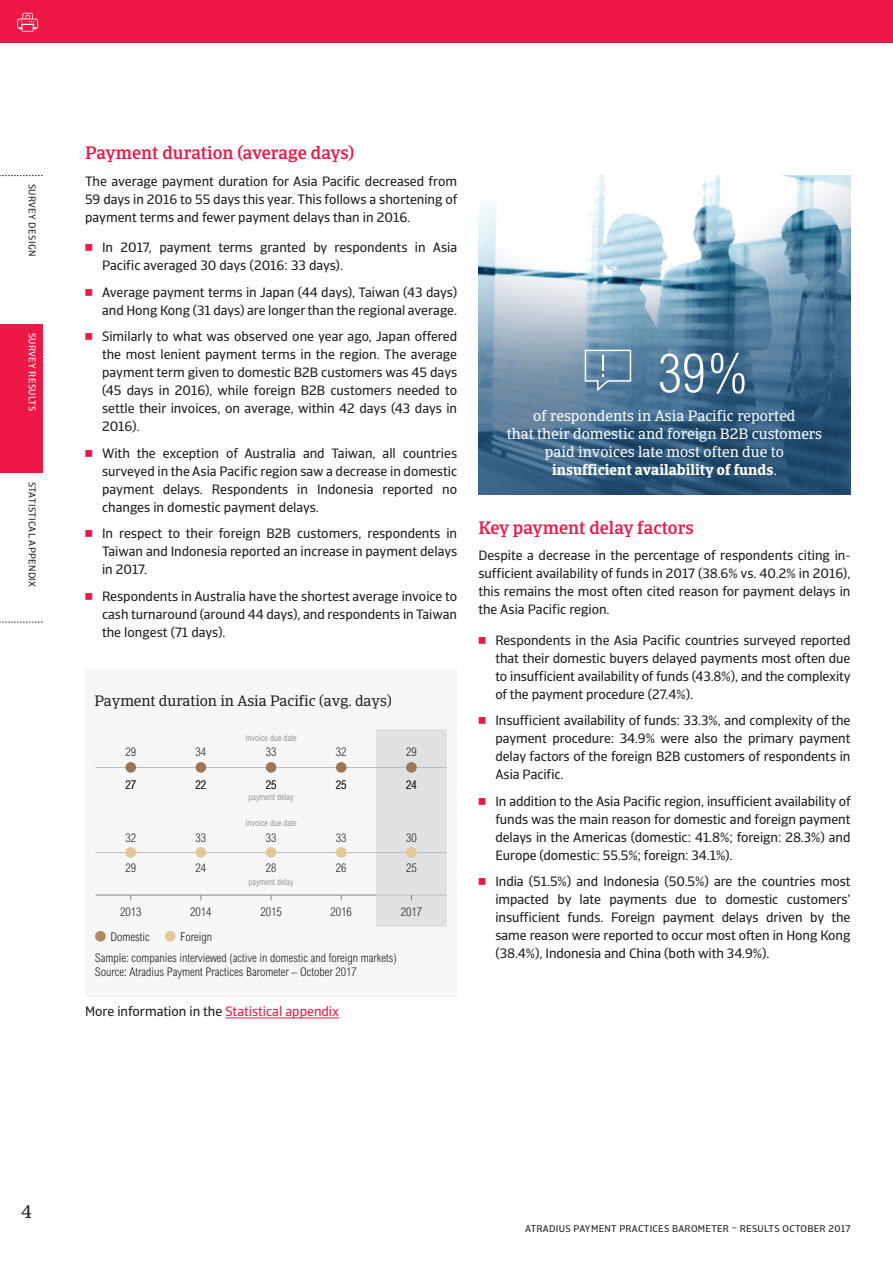
<style>
.page{position:relative;width:893px;height:1263px;background:#fff}
.page>*{position:absolute;margin:0;border:0;box-sizing:border-box;transform-origin:0 0}
.t1{font:300 condensed 54px "Arial MT Std";color:#fff}
.t2{font:500 18px "Catalana";color:#ed1845}
.t3{font:18px "Catalana";color:#231f20}
.t4{font:15px/18px "Catalana";color:#fff;text-align:center}
.t5{font:15px "Catalana";letter-spacing:-.005em;color:#231f20}
.t6{font:13.5px/18px "Catalana Sans";color:#231f20;text-align:justify}
.t7{font:300 condensed 12px/21.5px "Arial MT Std";color:#231f20}
.t8{font:9.75px "Catalana Sans";letter-spacing:.03em;color:#231f20}
.t9{font:9.75px "Catalana Sans";letter-spacing:.03em;color:#fff}
.t10{font:300 condensed 9px "Arial MT Std";color:#808285}
.s1{font-family:"Universal Newswith Comm Pi";color:#ed1845}
.s2{color:#ed1845}
.s3{font-weight:700}
</style>
<div class="page">
<div style="left:0;top:0;width:893px;height:43px;background:#ed1845"></div>
<svg style="left:17px;top:13px;width:21px;height:19px"></svg>
<div style="left:0;top:324px;width:43px;height:149px;background:#ed1845"></div>
<svg style="left:0;top:175px;width:43px;height:1px"></svg>
<svg style="left:0;top:622px;width:43px;height:1px"></svg>
<div style="left:85px;top:669px;width:372px;height:324px;background:#f7f7f8"></div>
<div style="left:95px;top:931px;width:11px;height:10px;background:#b38964;border-radius:50%"></div>
<div style="left:165px;top:931px;width:11px;height:10px;background:#e4c795;border-radius:50%"></div>
<div style="left:376px;top:729px;width:71px;height:198px;background:#e1e2e4"></div>
<hr style="left:96px;top:895px;width:350px;height:1px;background:#bcbdc0">
<hr style="left:96px;top:852px;width:350px;height:1px;background:#bcbdc0">
<hr style="left:96px;top:767px;width:350px;height:1px;background:#bcbdc0">
<div style="left:125px;top:847px;width:11px;height:11px;background:#e4c795;border-radius:50%"></div>
<div style="left:196px;top:847px;width:10px;height:11px;background:#e4c795;border-radius:50%"></div>
<div style="left:266px;top:847px;width:10px;height:11px;background:#e4c795;border-radius:50%"></div>
<div style="left:336px;top:847px;width:11px;height:11px;background:#e4c795;border-radius:50%"></div>
<div style="left:125px;top:762px;width:11px;height:11px;background:#a07554;border-radius:50%"></div>
<div style="left:196px;top:762px;width:10px;height:11px;background:#a07554;border-radius:50%"></div>
<div style="left:266px;top:762px;width:10px;height:11px;background:#a07554;border-radius:50%"></div>
<div style="left:336px;top:762px;width:11px;height:11px;background:#a07554;border-radius:50%"></div>
<div style="left:406px;top:847px;width:11px;height:11px;background:#e4c795;border-radius:50%"></div>
<div style="left:406px;top:762px;width:11px;height:11px;background:#a07554;border-radius:50%"></div>
<hr style="left:225px;top:1017px;width:114px;height:1px;background:#ed1845">
<img style="left:478px;top:176px;width:372px;height:319px">
<svg style="left:585px;top:350px;width:46px;height:41px;background:#6f92ad"></svg>
<p class="t8" style="left:38px;top:184px;width:74px;rotate:90deg">SURVEY DESIGN</p>
<p class="t9" style="left:38px;top:333px;width:80px;rotate:90deg">SURVEY RESULTS</p>
<p class="t8" style="left:38px;top:482px;width:107px;rotate:90deg">STATISTICAL APPENDIX</p>
<h2 class="t2" style="left:85px;top:142px;width:271px">Payment duration (average days)</h2>
<p class="t6" style="left:85px;top:172px;width:374px">The average payment duration for Asia Pacific decreased from 59 days in 2016 to 55 days this year. This follows a shortening of payment terms and fewer payment delays than in 2016.</p>
<p class="t6" style="left:102px;top:239px;width:357px;text-indent:-17px"><span class="s1">7</span> In 2017, payment terms granted by respondents in Asia<br>Pacific averaged 30 days (2016: 33 days).</p>
<p class="t6" style="left:85px;top:283px;width:374px;text-align:right"><span class="s1">7</span> Average payment terms in Japan (44 days), Taiwan (43 days) and Hong Kong (31 days) are longer than the regional average.</p>
<p class="t6" style="left:102px;top:328px;width:357px;text-indent:-17px"><span class="s1">7</span> Similarly to what was observed one year ago, Japan offered the most lenient payment terms in the region. The average payment term given to domestic B2B customers was 45 days (45 days in 2016), while foreign B2B customers needed to settle their invoices, on average, within 42 days (43 days in 2016).</p>
<p class="t6" style="left:102px;top:444px;width:357px;text-indent:-17px"><span class="s1">7</span> With the exception of Australia and Taiwan, all countries surveyed in the Asia Pacific region saw a decrease in domestic payment delays. Respondents in Indonesia reported no changes in domestic payment delays.</p>
<p class="t6" style="left:102px;top:525px;width:357px;text-indent:-17px"><span class="s1">7</span> In respect to their foreign B2B customers, respondents in Taiwan and Indonesia reported an increase in payment delays in 2017.</p>
<p class="t6" style="left:102px;top:587px;width:357px;text-indent:-17px"><span class="s1">7</span> Respondents in Australia have the shortest average invoice to cash turnaround (around 44 days), and respondents in Taiwan the longest (71 days).</p>
<p class="t5" style="left:94px;top:692px;width:299px">Payment duration in Asia Pacific (avg. days)</p>
<p class="t10" style="left:246px;top:733px;width:52px">invoice due date</p>
<p class="t7" style="left:125px;top:741px;width:12px">29</p>
<p class="t7" style="left:196px;top:741px;width:12px">34</p>
<p class="t7" style="left:266px;top:741px;width:12px">33</p>
<p class="t7" style="left:336px;top:741px;width:12px">32</p>
<p class="t7" style="left:406px;top:741px;width:12px">29</p>
<p class="t7" style="left:125px;top:774px;width:12px">27</p>
<p class="t7" style="left:196px;top:774px;width:12px">22</p>
<p class="t7" style="left:266px;top:774px;width:12px">25</p>
<p class="t7" style="left:336px;top:774px;width:12px">25</p>
<p class="t7" style="left:406px;top:774px;width:12px">24</p>
<p class="t10" style="left:249px;top:792px;width:46px">payment delay</p>
<p class="t10" style="left:246px;top:818px;width:52px">invoice due date</p>
<p class="t7" style="left:125px;top:827px;width:12px">32</p>
<p class="t7" style="left:196px;top:827px;width:12px">33</p>
<p class="t7" style="left:266px;top:827px;width:12px">33</p>
<p class="t7" style="left:336px;top:827px;width:12px">33</p>
<p class="t7" style="left:406px;top:827px;width:12px">30</p>
<p class="t7" style="left:125px;top:857px;width:12px">29</p>
<p class="t7" style="left:196px;top:857px;width:12px">24</p>
<p class="t7" style="left:266px;top:857px;width:12px">28</p>
<p class="t7" style="left:336px;top:857px;width:12px">26</p>
<p class="t7" style="left:406px;top:857px;width:12px">25</p>
<p class="t10" style="left:249px;top:877px;width:46px">payment delay</p>
<p class="t7" style="left:120px;top:901px;width:23px">2013</p>
<p class="t7" style="left:190px;top:901px;width:23px">2014</p>
<p class="t7" style="left:260px;top:901px;width:23px">2015</p>
<p class="t7" style="left:331px;top:901px;width:23px">2016</p>
<p class="t7" style="left:401px;top:901px;width:23px">2017</p>
<p class="t7" style="left:95px;top:925px;width:303px;text-indent:85px">Foreign<br>Sample: companies interviewed (active in domestic and foreign markets)</p>
<p class="t7" style="left:95px;top:961px;width:263px">Source: Atradius Payment Practices Barometer – October 2017</p>
<p class="t7" style="left:110px;top:925px;width:41px">Domestic</p>
<p class="t6" style="left:85px;top:1003px;width:256px">More information in the <span class="s2">Statistical appendix</span></p>
<h1 class="t1" style="left:658px;top:342px;width:95px">39%</h1>
<p class="t4" style="left:507px;top:406px;width:317px">of respondents in Asia Pacific reported<br>that their domestic and foreign B2B customers paid invoices late most often due to <span class="s3">insufficient availability of funds</span>.</p>
<h2 class="t2" style="left:478px;top:517px;width:217px">Key payment delay factors</h2>
<p class="t6" style="left:478px;top:547px;width:374px">Despite a decrease in the percentage of respondents citing in&shy;sufficient availability of funds in 2017 (38.6% vs. 40.2% in 2016), this remains the most often cited reason for payment delays in the Asia Pacific region.</p>
<p class="t6" style="left:495px;top:631px;width:357px;text-indent:-17px"><span class="s1">7</span> Respondents in the Asia Pacific countries surveyed reported that their domestic buyers delayed payments most often due to insufficient availability of funds (43.8%), and the complexity of the payment procedure (27.4%).</p>
<p class="t6" style="left:495px;top:712px;width:357px;text-indent:-17px"><span class="s1">7</span> Insufficient availability of funds: 33.3%, and complexity of the payment procedure: 34.9% were also the primary payment delay factors of the foreign B2B customers of respondents in Asia Pacific.</p>
<p class="t6" style="left:495px;top:792px;width:357px;text-indent:-17px"><span class="s1">7</span> In addition to the Asia Pacific region, insufficient availability of funds was the main reason for domestic and foreign payment delays in the Americas (domestic: 41.8%; foreign: 28.3%) and Europe (domestic: 55.5%; foreign: 34.1%).</p>
<p class="t6" style="left:495px;top:873px;width:357px;text-indent:-17px"><span class="s1">7</span> India (51.5%) and Indonesia (50.5%) are the countries most impacted by late payments due to domestic customers’ insufficient funds. Foreign payment delays driven by the same reason were reported to occur most often in Hong Kong (38.4%), Indonesia and China (both with 34.9%).</p>
<h2 class="t3" style="left:21px;top:1201px;width:12px">4</h2>
<p class="t8" style="left:525px;top:1223px;width:327px">ATRADIUS PAYMENT PRACTICES BAROMETER – RESULTS OCTOBER 2017</p>
</div>
